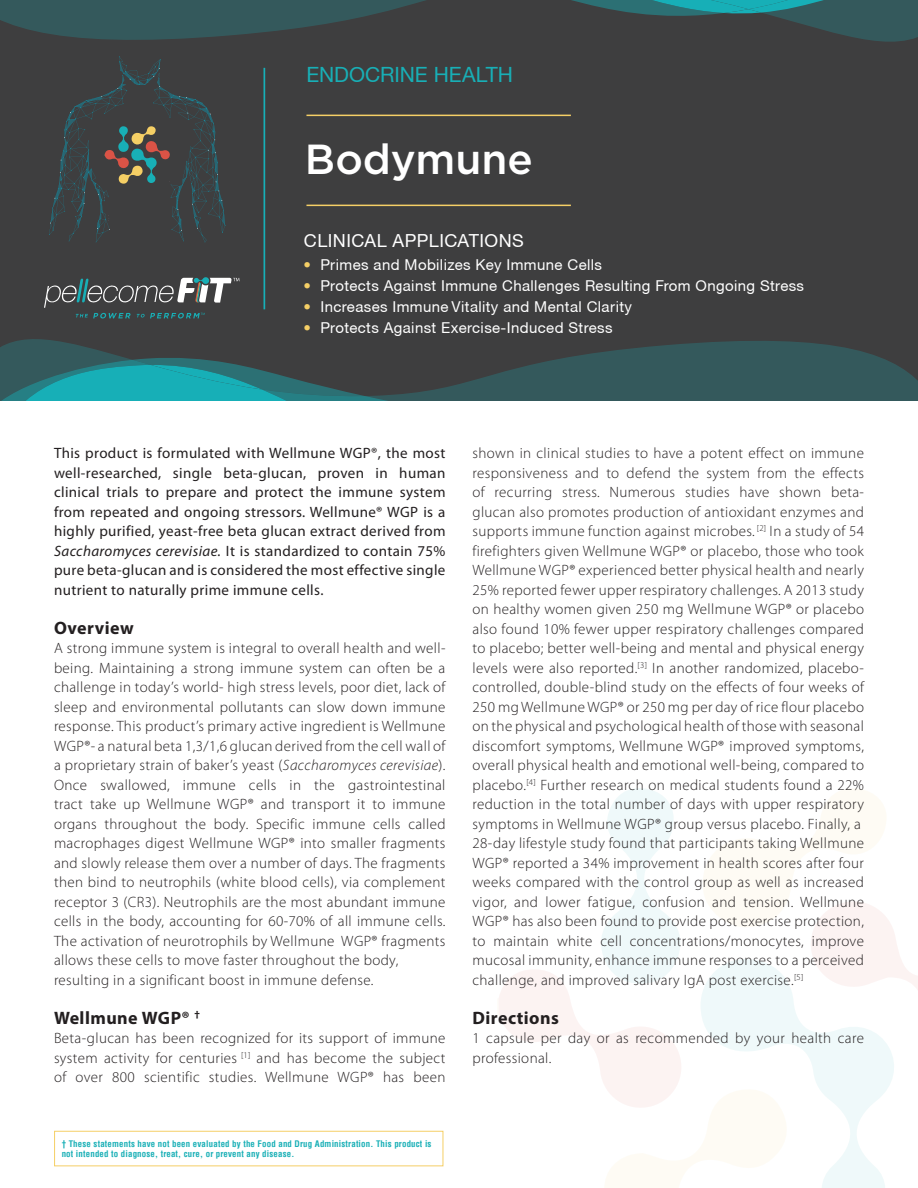
<style>
.page{position:relative;width:918px;height:1188px;background:#fff}
.page>*{position:absolute;margin:0;border:0;box-sizing:border-box;transform-origin:0 0}
.t1{font:500 42px "Gotham";color:#fff}
.t2{font:21px "Helvetica Neue CE";color:#18afb6}
.t3{font:700 18px "Myriad Pro";letter-spacing:.025em;color:#231f20}
.t4{font:18px "Helvetica Neue CE";letter-spacing:.025em;color:#fff}
.t5{font:300 15px/19.5px "Myriad Pro";letter-spacing:.025em;color:#231f20}
.t6{font:15px/19.5px "Myriad Pro";letter-spacing:.025em;color:#231f20;text-align:justify}
.t7{font:15px "Helvetica Neue CE";letter-spacing:.025em;color:#fff}
.t8{font:700 condensed 8.85px/10.6px "Helvetica";letter-spacing:.02em;color:#18afb6}
.s1{color:#f5cf66}
.s2{font-style:italic}
</style>
<div class="page">
<div style="left:0;top:0;width:918px;height:408px;background:#3e3e3f"></div>
<svg style="left:49px;top:56px;width:177px;height:186px"></svg>
<svg style="left:0;top:0;width:918px;height:42px"></svg>
<svg style="left:0;top:339px;width:918px;height:62px"></svg>
<div style="left:0;top:401px;width:918px;height:787px;background:#fff"></div>
<svg style="left:499px;top:788px;width:419px;height:400px"></svg>
<hr style="left:264px;top:68px;width:1px;height:241px;background:#17afb7">
<svg style="left:44px;top:277px;width:195px;height:42px"></svg>
<div style="left:54px;top:1131px;width:389px;height:35px;border:1px solid #f5cf66"></div>
<hr style="left:306px;top:115px;width:265px;height:1px;background:#f5cf66">
<hr style="left:306px;top:205px;width:265px;height:1px;background:#f5cf66">
<h2 class="t2" style="left:306px;top:62px;width:208px">ENDOCRINE HEALTH</h2>
<h1 class="t1" style="left:305px;top:134px;width:229px">Bodymune</h1>
<p class="t4" style="left:304px;top:230px;width:221px">CLINICAL APPLICATIONS</p>
<p class="t7" style="left:303px;top:256px;width:300px"><span class="s1">•</span> Primes and Mobilizes Key Immune Cells</p>
<p class="t7" style="left:303px;top:277px;width:502px"><span class="s1">•</span> Protects Against Immune Challenges Resulting From Ongoing Stress</p>
<p class="t7" style="left:303px;top:298px;width:330px"><span class="s1">•</span> Increases Immune Vitality and Mental Clarity</p>
<p class="t7" style="left:303px;top:319px;width:311px"><span class="s1">•</span> Protects Against Exercise-Induced Stress</p>
<p class="t6" style="left:54px;top:443px;width:393px">This product is formulated with Wellmune WGP®, the most well-researched, single beta-glucan, proven in human clinical trials to prepare and protect the immune system from repeated and ongoing stressors. Wellmune® WGP is a highly purified, yeast-free beta glucan extract derived from <span class="s2">Saccharomyces cerevisiae.</span> It is standardized to contain 75% pure beta-glucan and is considered the most effective single nutrient to naturally prime immune cells.</p>
<p class="t3" style="left:54px;top:616px;width:81px">Overview</p>
<p class="t5" style="left:54px;top:638px;width:393px">A strong immune system is integral to overall health and well&shy;being. Maintaining a strong immune system can often be a challenge in today’s world- high stress levels, poor diet, lack of sleep and environmental pollutants can slow down immune response. This product’s primary active ingredient is Wellmune WGP®- a natural beta 1,3/1,6 glucan derived from the cell wall of a proprietary strain of baker’s yeast (<span class="s2">Saccharomyces cerevisiae</span>).<br>Once swallowed, immune cells in the gastrointestinal tract take up Wellmune WGP® and transport it to immune organs throughout the body. Specific immune cells called macrophages digest Wellmune WGP® into smaller fragments and slowly release them over a number of days. The fragments then bind to neutrophils (white blood cells), via complement receptor 3 (CR3). Neutrophils are the most abundant immune cells in the body, accounting for 60-70% of all immune cells.<br>The activation of neurotrophils by Wellmune WGP® fragments allows these cells to move faster throughout the body, resulting in a significant boost in immune defense.</p>
<p class="t3" style="left:54px;top:1006px;width:147px">Wellmune WGP® <sup>†</sup></p>
<p class="t5" style="left:54px;top:1028px;width:393px;text-align:justify">Beta-glucan has been recognized for its support of immune system activity for centuries <sup>[1]</sup> and has become the subject of over 800 scientific studies. Wellmune WGP® has been</p>
<p class="t8" style="left:62px;top:1138px;width:371px">† These statements have not been evaluated by the Food and Drug Administration. This product is not intended to diagnose, treat, cure, or prevent any disease.</p>
<p class="t5" style="left:472px;top:443px;width:393px">shown in clinical studies to have a potent effect on immune responsiveness and to defend the system from the effects of recurring stress. Numerous studies have shown beta&shy;glucan also promotes production of antioxidant enzymes and supports immune function against microbes. <sup>[2]</sup> In a study of 54 firefighters given Wellmune WGP® or placebo, those who took Wellmune WGP® experienced better physical health and nearly 25% reported fewer upper respiratory challenges. A 2013 study on healthy women given 250 mg Wellmune WGP® or placebo also found 10% fewer upper respiratory challenges compared to placebo; better well-being and mental and physical energy levels were also reported.<sup>[3]</sup> In another randomized, placebo&shy;controlled, double-blind study on the effects of four weeks of 250 mg Wellmune WGP® or 250 mg per day of rice flour placebo on the physical and psychological health of those with seasonal discomfort symptoms, Wellmune WGP® improved symptoms, overall physical health and emotional well-being, compared to placebo.<sup>[4]</sup> Further research on medical students found a 22% reduction in the total number of days with upper respiratory symptoms in Wellmune WGP® group versus placebo. Finally, a 28-day lifestyle study found that participants taking Wellmune WGP® reported a 34% improvement in health scores after four weeks compared with the control group as well as increased vigor, and lower fatigue, confusion and tension. Wellmune WGP® has also been found to provide post exercise protection, to maintain white cell concentrations/monocytes, improve mucosal immunity, enhance immune responses to a perceived challenge, and improved salivary IgA post exercise.<sup>[5]</sup></p>
<p class="t3" style="left:473px;top:1006px;width:88px">Directions</p>
<p class="t5" style="left:473px;top:1028px;width:393px">1 capsule per day or as recommended by your health care professional.</p>
</div>
